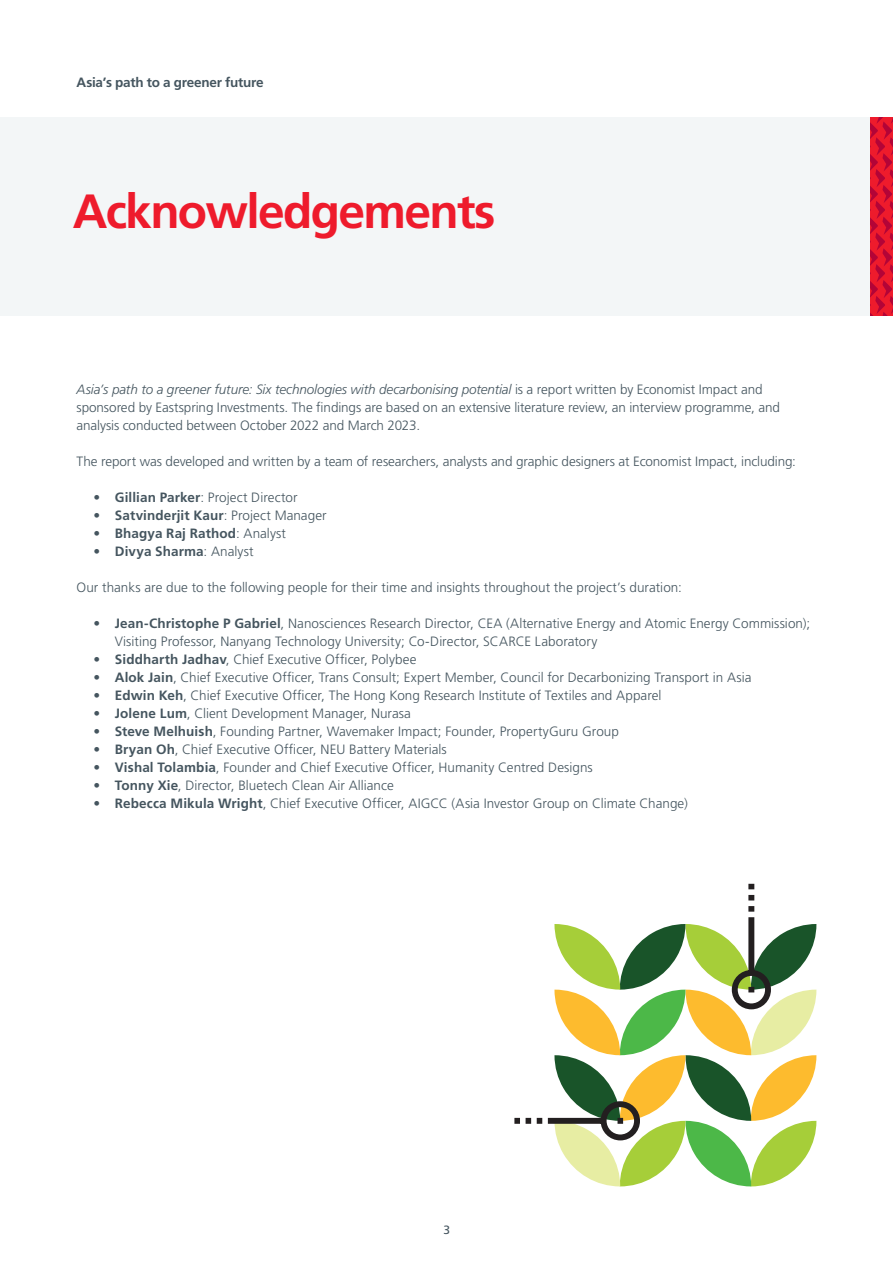
<style>
.page{position:relative;width:893px;height:1263px;background:#fff}
.page>*{position:absolute;margin:0;border:0;box-sizing:border-box;transform-origin:0 0}
.New_Headline{font:700 48px "Frutiger LT Pro";letter-spacing:-.035em;color:#ee1b2c}
.New_Body_Copy{font:300 13.5px/18px "Frutiger LT Std";color:#45555f}
.New_bodytext_no_inde{font:300 13.5px "Frutiger LT Std";letter-spacing:-.005em;color:#45555f}
.t1{font:700 13.5px "Frutiger LT Std";letter-spacing:.005em;color:#45555f}
.Cover_Header{font:700 13.5px "Frutiger LT Pro";letter-spacing:-.015em;color:#45555f}
.t2{font:12px "Frutiger LT Pro";color:#45555f}
.s1{font-style:italic}
.s2{font-weight:700}
.s3{font-weight:300}
</style>
<div class="page">
<div style="left:0;top:117px;width:893px;height:198px;background:#f3f6f7"></div>
<svg style="left:871px;top:117px;width:22px;height:198px;background:#db132f"></svg>
<svg style="left:514px;top:883px;width:302px;height:303px"></svg>
<p class="Cover_Header" style="left:77px;top:74px;width:189px">Asia’s path to a greener future</p>
<p class="New_Headline" style="left:73px;top:183px;width:424px">Acknowledgements</p>
<p class="New_Body_Copy" style="left:77px;top:381px;width:705px"><span class="s1">Asia’s path to a greener future: Six technologies with decarbonising potential</span> is a report written by Economist Impact and sponsored by Eastspring Investments. The findings are based on an extensive literature review, an interview programme, and analysis conducted between October 2022 and March 2023.</p>
<p class="New_bodytext_no_inde" style="left:77px;top:454px;width:721px">The report was developed and written by a team of researchers, analysts and graphic designers at Economist Impact, including:</p>
<p class="New_Body_Copy" style="left:94px;top:489px;width:205px"><span class="s2">• Gillian Parker</span>: Project Director</p>
<p class="t1" style="left:94px;top:508px;width:235px">• Satvinderjit Kaur<span class="s3">: Project Manager</span></p>
<p class="t1" style="left:94px;top:526px;width:194px">• Bhagya Raj Rathod<span class="s3">: Analyst</span></p>
<p class="t1" style="left:94px;top:544px;width:162px">• Divya Sharma<span class="s3">: Analyst</span></p>
<p class="New_bodytext_no_inde" style="left:77px;top:580px;width:607px">Our thanks are due to the following people for their time and insights throughout the project’s duration:</p>
<p class="New_Body_Copy" style="left:115px;top:615px;width:697px;text-indent:-21px"><span class="s2">• Jean-Christophe P Gabriel</span>, Nanosciences Research Director, CEA (Alternative Energy and Atomic Energy Commission);<br>Visiting Professor, Nanyang Technology University; Co-Director, SCARCE Laboratory</p>
<p class="New_Body_Copy" style="left:94px;top:651px;width:324px"><span class="s2">• Siddharth Jadhav</span>, Chief Executive Officer, Polybee</p>
<p class="New_Body_Copy" style="left:94px;top:669px;width:659px"><span class="s2">• Alok Jain</span>, Chief Executive Officer, Trans Consult; Expert Member, Council for Decarbonizing Transport in Asia</p>
<p class="New_Body_Copy" style="left:94px;top:687px;width:570px"><span class="s2">• Edwin Keh</span>, Chief Executive Officer, The Hong Kong Research Institute of Textiles and Apparel</p>
<p class="New_Body_Copy" style="left:94px;top:705px;width:319px"><span class="s2">• Jolene Lum</span>, Client Development Manager, Nurasa</p>
<p class="New_Body_Copy" style="left:94px;top:723px;width:527px"><span class="s2">• Steve Melhuish</span>, Founding Partner, Wavemaker Impact; Founder, PropertyGuru Group</p>
<p class="New_Body_Copy" style="left:94px;top:741px;width:355px"><span class="s2">• Bryan Oh</span>, Chief Executive Officer, NEU Battery Materials</p>
<p class="New_Body_Copy" style="left:94px;top:759px;width:501px"><span class="s2">• Vishal Tolambia</span>, Founder and Chief Executive Officer, Humanity Centred Designs</p>
<p class="New_Body_Copy" style="left:94px;top:777px;width:302px"><span class="s2">• Tonny Xie</span>, Director, Bluetech Clean Air Alliance</p>
<p class="New_Body_Copy" style="left:94px;top:795px;width:596px"><span class="s2">• Rebecca Mikula Wright</span>, Chief Executive Officer, AIGCC (Asia Investor Group on Climate Change)</p>
<p class="t2" style="left:444px;top:1222px;width:8px">3</p>
</div>
